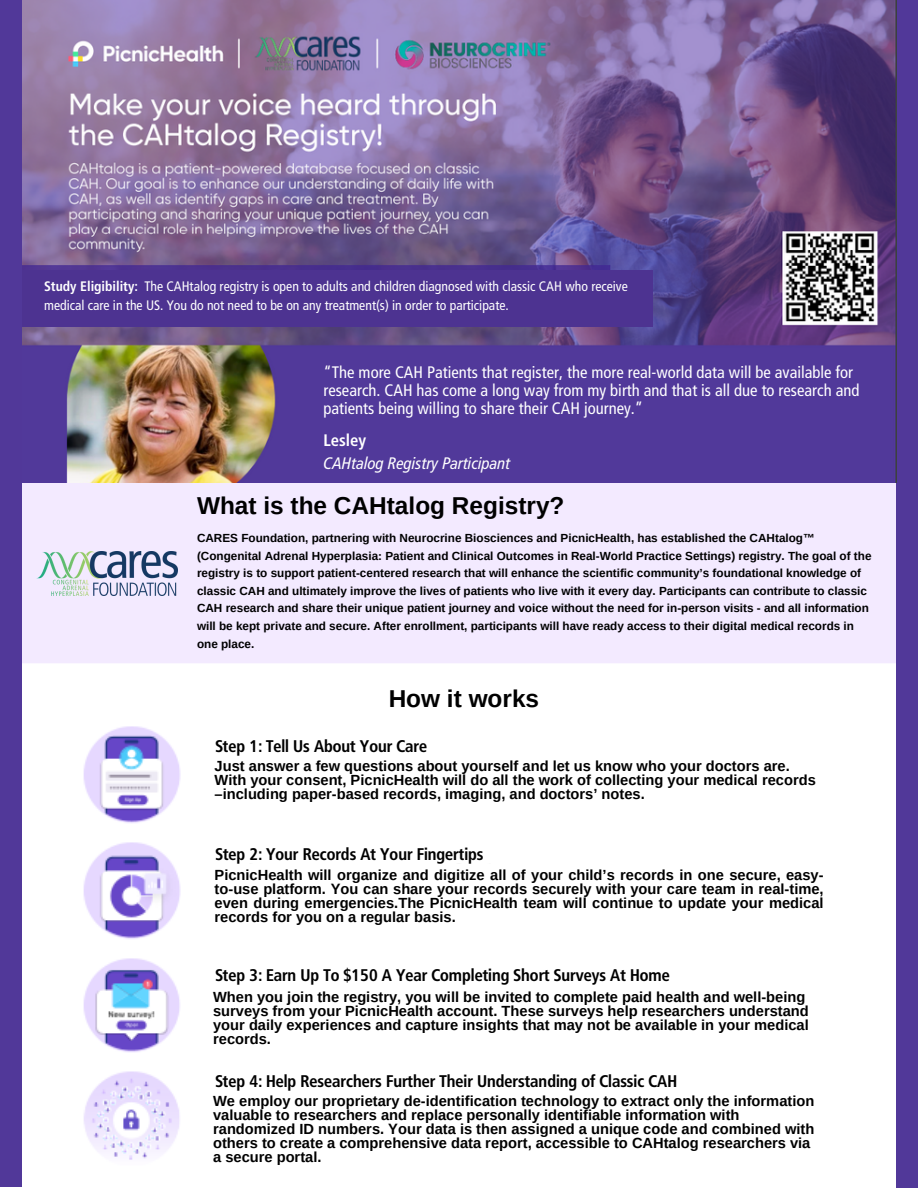
<style>
.page{position:relative;width:918px;height:1188px;background:#fff}
.page>*{position:absolute;margin:0;border:0;box-sizing:border-box;transform-origin:0 0}
.t1{font:700 24.45px "Arimo";color:#000}
.t2{font:16.65px/18px "Frutiger LT 57 Cn";color:#fff}
.t3{font:700 16.65px "Frutiger Condensed BQ";color:#000}
.t4{font:16.65px "Frutiger LT 58 Cn It";color:#fff}
.t5{font:16.65px "Frutiger LT 67 Bd Cn";color:#fff}
.t6{font:700 14.7px/14.1px "Arimo";color:#000}
.t7{font:13.8px/18.9px "Frutiger LT 57 Cn";color:#fff}
.t8{font:700 11.7px/17.5px "Arimo";color:#000}
.s1{font-family:"Frutiger LT 67 Bd Cn"}
</style>
<div class="page">
<div style="left:0;top:0;width:32px;height:1187px;background:#513899"></div>
<div style="left:892px;top:0;width:26px;height:1188px;background:#513899"></div>
<img style="left:22px;top:483px;width:873px;height:705px">
<div style="left:210px;top:717px;width:286px;height:42px;background:#fff"></div>
<div style="left:215px;top:838px;width:348px;height:25px;background:#fff"></div>
<div style="left:210px;top:953px;width:497px;height:36px;background:#fff"></div>
<div style="left:210px;top:1057px;width:541px;height:38px;background:#fff"></div>
<div style="left:184px;top:483px;width:323px;height:41px;background:#f3eaff"></div>
<div style="left:44px;top:540px;width:133px;height:56px;background:#f3eaff"></div>
<img style="left:36px;top:552px;width:141px;height:44px">
<img style="left:22px;top:0;width:875px;height:483px">
<div style="left:307px;top:362px;width:537px;height:117px;background:#51399a"></div>
<div style="left:22px;top:270px;width:631px;height:56px;background:#4d3391"></div>
<p class="t7" style="left:44px;top:278px;width:585px"><span class="s1">Study Eligibility:</span> The CAHtalog registry is open to adults and children diagnosed with classic CAH who receive medical care in the US. You do not need to be on any treatment(s) in order to participate.</p>
<p class="t2" style="left:323px;top:364px;width:537px">“The more CAH Patients that register, the more real-world data will be available for research. CAH has come a long way from my birth and that is all due to research and patients being willing to share their CAH journey.”</p>
<p class="t5" style="left:323px;top:433px;width:44px">Lesley</p>
<p class="t4" style="left:323px;top:456px;width:189px">CAHtalog Registry Participant</p>
<h1 class="t1" style="left:197px;top:492px;width:369px">What is the CAHtalog Registry?</h1>
<p class="t8" style="left:197px;top:529px;width:676px">CARES Foundation, partnering with Neurocrine Biosciences and PicnicHealth, has established the CAHtalog™ (Congenital Adrenal Hyperplasia: Patient and Clinical Outcomes in Real-World Practice Settings) registry. The goal of the registry is to support patient-centered research that will enhance the scientific community’s foundational knowledge of classic CAH and ultimately improve the lives of patients who live with it every day. Participants can contribute to classic CAH research and share their unique patient journey and voice without the need for in-person visits - and all information will be kept private and secure. After enrollment, participants will have ready access to their digital medical records in one place.</p>
<h1 class="t1" style="left:389px;top:685px;width:152px">How it works</h1>
<p class="t3" style="left:215px;top:736px;width:213px">Step 1: Tell Us About Your Care</p>
<p class="t6" style="left:215px;top:759px;width:603px">Just answer a few questions about yourself and let us know who your doctors are.<br>With your consent, PicnicHealth will do all the work of collecting your medical records –including paper-based records, imaging, and doctors’ notes.</p>
<p class="t3" style="left:215px;top:843px;width:270px">Step 2: Your Records At Your Fingertips</p>
<p class="t6" style="left:215px;top:868px;width:611px;text-align:justify">PicnicHealth will organize and digitize all of your child’s records in one secure, easy&shy;to-use platform. You can share your records securely with your care team in real-time, even during emergencies.The PicnicHealth team will continue to update your medical records for you on a regular basis.</p>
<p class="t3" style="left:215px;top:965px;width:456px">Step 3: Earn Up To $150 A Year Completing Short Surveys At Home</p>
<p class="t6" style="left:213px;top:990px;width:597px">When you join the registry, you will be invited to complete paid health and well-being surveys from your PicnicHealth account. These surveys help researchers understand your daily experiences and capture insights that may not be available in your medical records.</p>
<p class="t3" style="left:215px;top:1071px;width:463px">Step 4: Help Researchers Further Their Understanding of Classic CAH</p>
<p class="t6" style="left:213px;top:1093px;width:603px">We employ our proprietary de-identification technology to extract only the information valuable to researchers and replace personally identifiable information with randomized ID numbers. Your data is then assigned a unique code and combined with others to create a comprehensive data report, accessible to CAHtalog researchers via a secure portal.</p>
</div>
